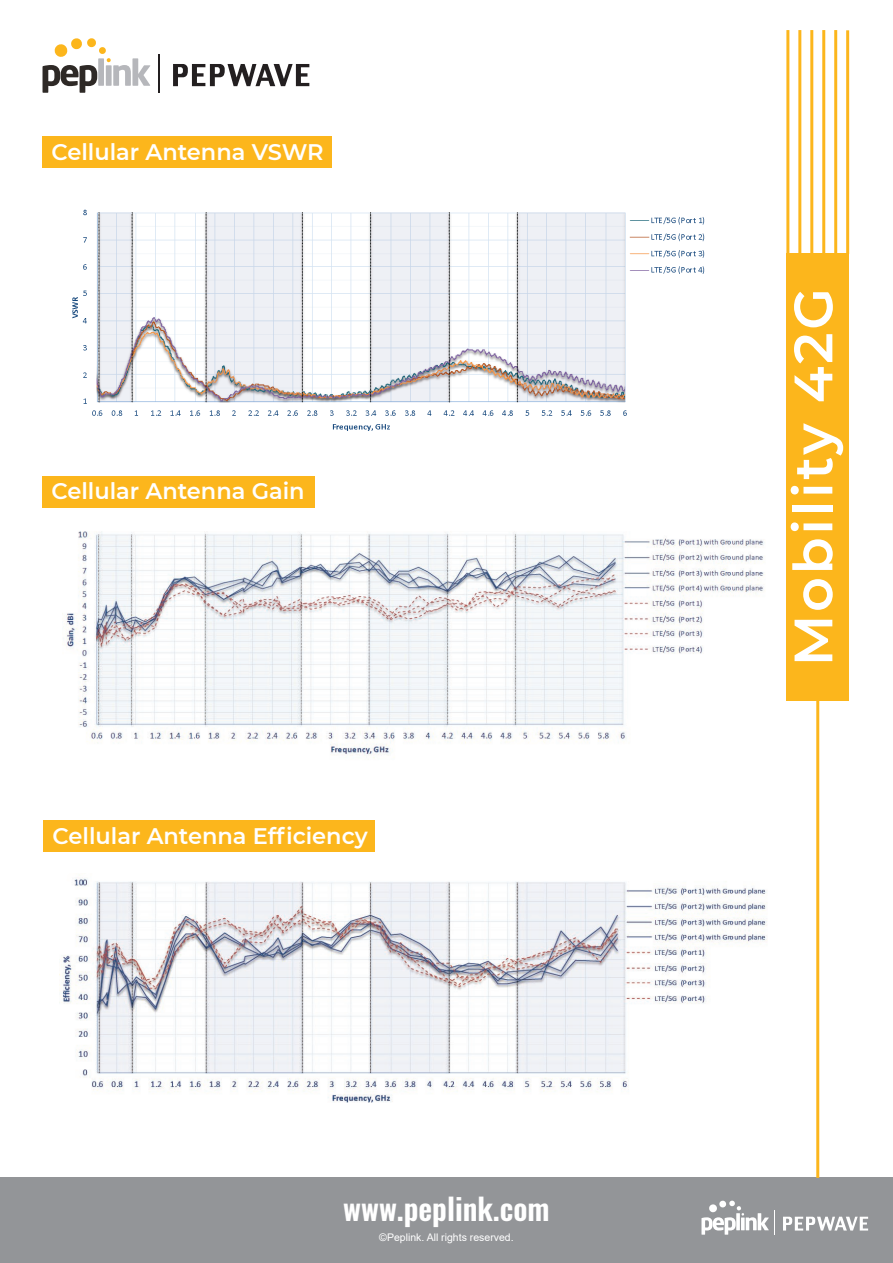
<style>
.page{position:relative;width:893px;height:1263px;background:#fff}
.page>*{position:absolute;margin:0;border:0;box-sizing:border-box;transform-origin:0 0}
.t1{font:600 54px "Montserrat";letter-spacing:.05em;color:#fff}
.t2{font:600 30px "Oswald";color:#fff}
.t3{font:600 22.5px "Montserrat";color:#fff}
.t4{font:10.5px "Arial";color:#fff}
</style>
<div class="page">
<img style="left:72px;top:209px;width:633px;height:222px">
<div style="left:43px;top:136px;width:289px;height:32px;background:#fcb61c"></div>
<div style="left:43px;top:476px;width:272px;height:32px;background:#fcb61c"></div>
<div style="left:0;top:1178px;width:893px;height:85px;background:#939598"></div>
<svg style="left:783px;top:1217px;width:85px;height:13px"></svg>
<svg style="left:701px;top:1200px;width:74px;height:35px"></svg>
<svg style="left:43px;top:38px;width:107px;height:55px"></svg>
<svg style="left:173px;top:64px;width:136px;height:22px"></svg>
<hr style="left:158px;top:54px;width:2px;height:39px;background:#231f20">
<div style="left:44px;top:820px;width:331px;height:32px;background:#fcb61c"></div>
<hr style="left:786px;top:30px;width:3px;height:224px;background:#fcb61c">
<hr style="left:798px;top:30px;width:3px;height:224px;background:#fcb61c">
<hr style="left:810px;top:30px;width:3px;height:224px;background:#fcb61c">
<hr style="left:822px;top:30px;width:3px;height:224px;background:#fcb61c">
<hr style="left:834px;top:30px;width:3px;height:224px;background:#fcb61c">
<hr style="left:846px;top:30px;width:3px;height:224px;background:#fcb61c">
<div style="left:786px;top:254px;width:63px;height:447px;background:#fcb61c"></div>
<hr style="left:816px;top:701px;width:3px;height:477px;background:#fcb61c">
<img style="left:62px;top:531px;width:703px;height:227px">
<img style="left:60px;top:875px;width:707px;height:228px">
<p class="t3" style="left:52px;top:136px;width:274px">Cellular Antenna VSWR</p>
<p class="t3" style="left:52px;top:475px;width:255px">Cellular Antenna Gain</p>
<p class="t3" style="left:53px;top:820px;width:317px">Cellular Antenna Efficiency</p>
<h2 class="t2" style="left:343px;top:1188px;width:208px">www.peplink.com</h2>
<p class="t4" style="left:379px;top:1230px;width:136px">©Peplink. All rights reserved.</p>
<h1 class="t1" style="left:775px;top:666px;width:380px;rotate:-90deg">Mobility 42G</h1>
</div>
